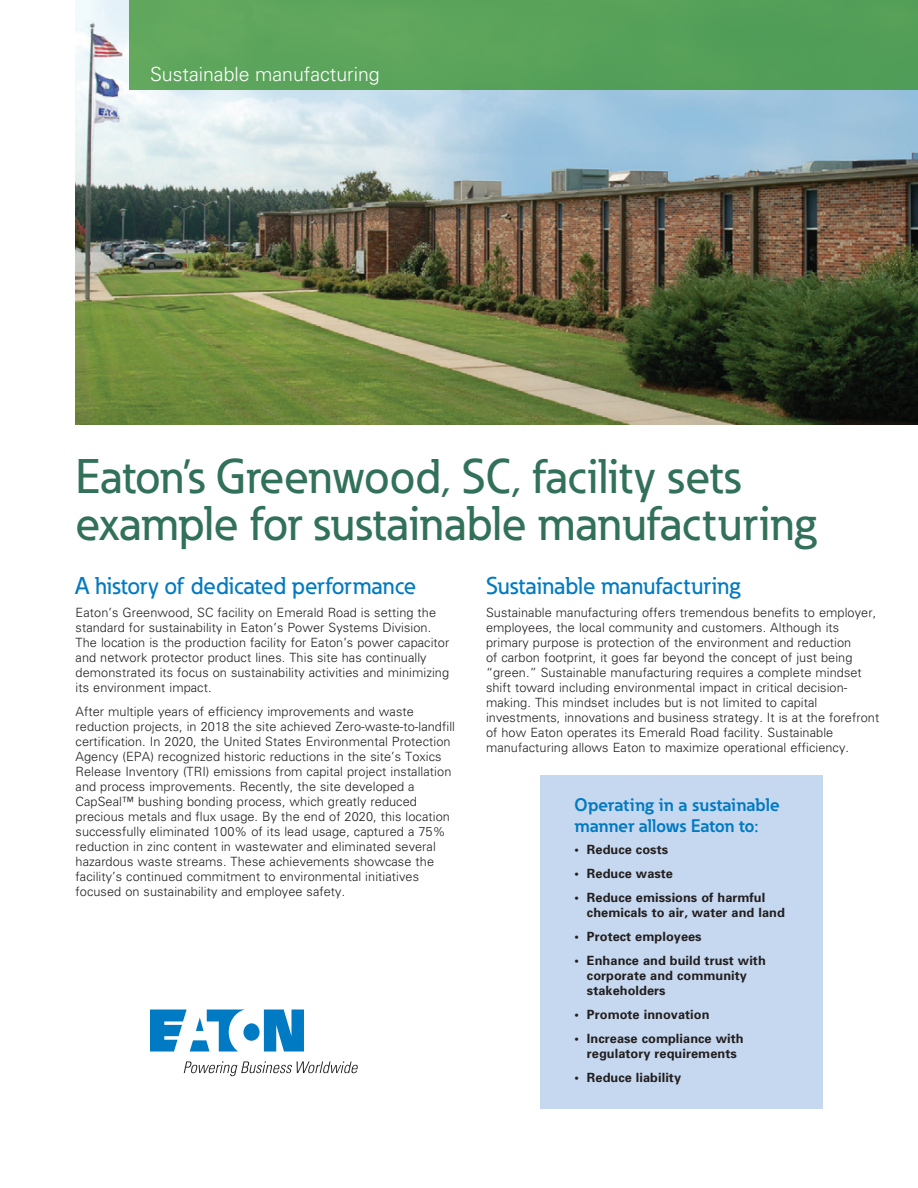
<style>
.page{position:relative;width:918px;height:1188px;background:#fff}
.page>*{position:absolute;margin:0;border:0;box-sizing:border-box;transform-origin:0 0}
._01_Subheadline___AD{font:500 48px/46.5px "Eaton";color:#327159}
._01_Subheadline___AD-2{font:500 24px "Eaton";color:#007ac2}
._00_Product__Line_2{font:300 19.5px "Univers";color:#fff}
._01_Subheadline___AD-3{font:700 18px/21px "Eaton";color:#007ac2}
._01_Overview__11_pt{font:300 12.75px/15px "Univers";letter-spacing:.005em;color:#231f20}
._01_Overview__11_pt-2{font:700 12.75px/15px "Univers";letter-spacing:.005em;color:#231f20}
</style>
<div class="page">
<img style="left:76px;top:0;width:842px;height:425px">
<div style="left:540px;top:775px;width:283px;height:333px;background:#c6d8ef"></div>
<div style="left:129px;top:0;width:789px;height:90px;background:#5aa35b"></div>
<svg style="left:150px;top:1010px;width:154px;height:42px"></svg>
<svg style="left:184px;top:1061px;width:174px;height:15px"></svg>
<p class="_00_Product__Line_2" style="left:150px;top:62px;width:231px">Sustainable manufacturing</p>
<p class="_01_Subheadline___AD" style="left:76px;top:453px;width:742px">Eaton’s Greenwood, SC, facility sets example for sustainable manufacturing</p>
<p class="_01_Subheadline___AD-2" style="left:76px;top:571px;width:342px">A history of dedicated performance</p>
<p class="_01_Overview__11_pt" style="left:76px;top:605px;width:375px">Eaton’s Greenwood, SC facility on Emerald Road is setting the standard for sustainability in Eaton’s Power Systems Division.<br>The location is the production facility for Eaton’s power capacitor and network protector product lines. This site has continually demonstrated its focus on sustainability activities and minimizing its environment impact.</p>
<p class="_01_Overview__11_pt" style="left:76px;top:704px;width:381px">After multiple years of efficiency improvements and waste reduction projects, in 2018 the site achieved Zero-waste-to-landfill certification. In 2020, the United States Environmental Protection Agency (EPA) recognized historic reductions in the site’s Toxics Release Inventory (TRI) emissions from capital project installation and process improvements. Recently, the site developed a CapSeal™ bushing bonding process, which greatly reduced precious metals and flux usage. By the end of 2020, this location successfully eliminated 100% of its lead usage, captured a 75% reduction in zinc content in wastewater and eliminated several hazardous waste streams. These achievements showcase the facility’s continued commitment to environmental initiatives focused on sustainability and employee safety.</p>
<p class="_01_Subheadline___AD-2" style="left:486px;top:571px;width:256px">Sustainable manufacturing</p>
<p class="_01_Overview__11_pt" style="left:486px;top:605px;width:395px">Sustainable manufacturing offers tremendous benefits to employer, employees, the local community and customers. Although its primary purpose is protection of the environment and reduction<br>of carbon footprint, it goes far beyond the concept of just being “green.” Sustainable manufacturing requires a complete mindset shift toward including environmental impact in critical decision&shy;making. This mindset includes but is not limited to capital investments, innovations and business strategy. It is at the forefront of how Eaton operates its Emerald Road facility. Sustainable manufacturing allows Eaton to maximize operational efficiency.</p>
<p class="_01_Subheadline___AD-3" style="left:574px;top:794px;width:207px">Operating in a sustainable manner allows Eaton to:</p>
<p class="_01_Overview__11_pt-2" style="left:574px;top:842px;width:95px">• Reduce costs</p>
<p class="_01_Overview__11_pt-2" style="left:574px;top:866px;width:100px">• Reduce waste</p>
<p class="_01_Overview__11_pt-2" style="left:587px;top:890px;width:199px;text-indent:-12px">• Reduce emissions of harmful chemicals to air, water and land</p>
<p class="_01_Overview__11_pt-2" style="left:574px;top:929px;width:129px">• Protect employees</p>
<p class="_01_Overview__11_pt-2" style="left:587px;top:953px;width:180px;text-indent:-12px">• Enhance and build trust with corporate and community stakeholders</p>
<p class="_01_Overview__11_pt-2" style="left:574px;top:1007px;width:137px">• Promote innovation</p>
<p class="_01_Overview__11_pt-2" style="left:574px;top:1031px;width:171px;text-align:center">• Increase compliance with regulatory requirements</p>
<p class="_01_Overview__11_pt-2" style="left:574px;top:1070px;width:108px">• Reduce liability</p>
</div>
